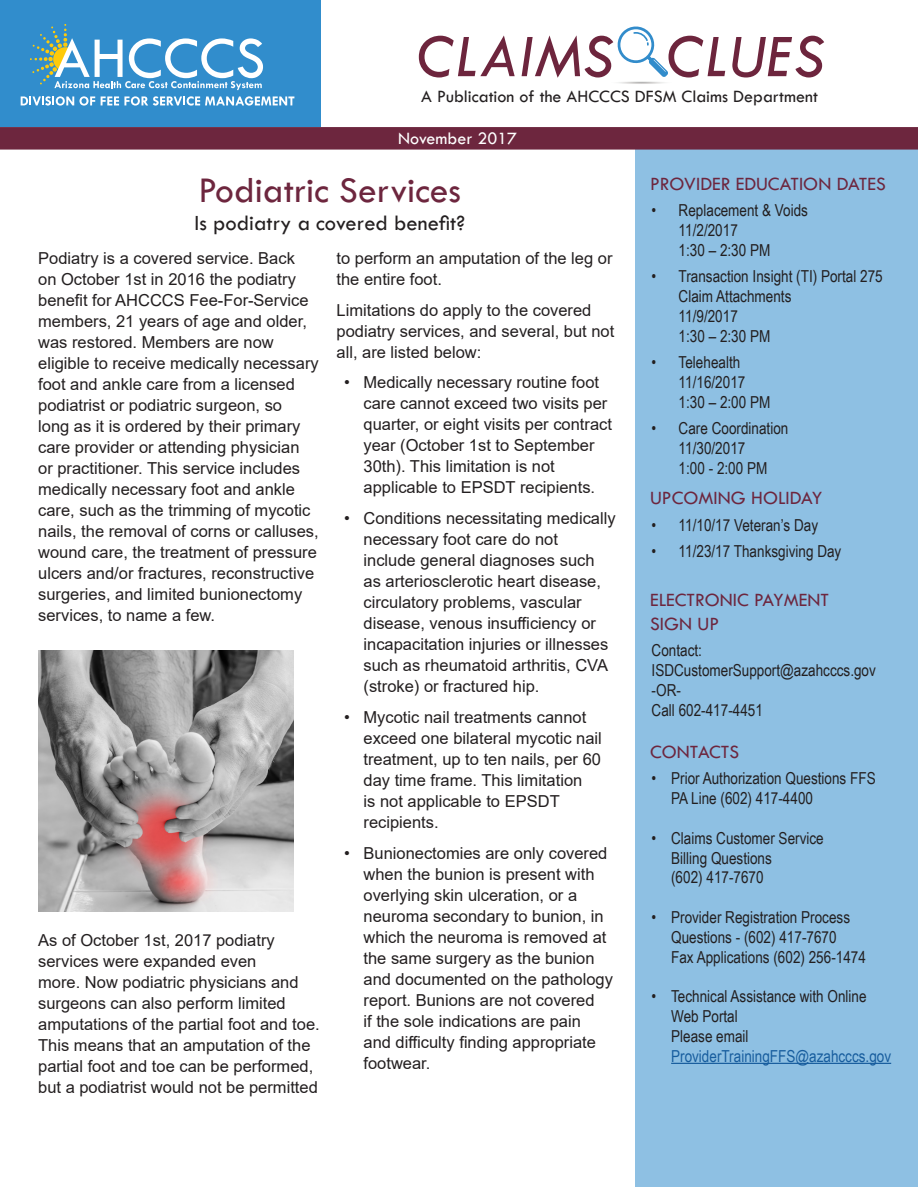
<style>
.page{position:relative;width:918px;height:1188px;background:#fff}
.page>*{position:absolute;margin:0;border:0;box-sizing:border-box;transform-origin:0 0}
.t1{font:italic 63px "Tw Cen";color:#6d253d}
.Main_red_headline{font:37.5px "Tw Cen";color:#6d263e}
.subhead{font:22.5px "Tw Cen";color:#231f20}
.sidebar_header{font:19.5px/23.4px "Tw Cen";color:#6d263e}
.t2{font:18px "Tw Cen";color:#231f20}
.t3{font:18px "Tw Cen";color:#fff}
.bullets_with_checks{font:16.5px/21px "Arial";color:#231f20}
.t4{font:16.5px/19.8px "Arial Narrow";color:#231f20}
.t5{font:16.5px "Arial Narrow";color:#175d9e}
</style>
<div class="page">
<div style="left:635px;top:145px;width:283px;height:1042px;background:#8ec0e3"></div>
<div style="left:1px;top:1px;width:320px;height:126px;background:#318dcc"></div>
<svg style="left:617px;top:26px;width:51px;height:58px"></svg>
<svg style="left:30px;top:24px;width:233px;height:66px"></svg>
<svg style="left:21px;top:96px;width:74px;height:10px"></svg>
<svg style="left:101px;top:96px;width:193px;height:10px"></svg>
<div style="left:0;top:127px;width:918px;height:23px;background:#6d263e"></div>
<hr style="left:671px;top:1063px;width:220px;height:1px;background:#175d9e">
<img style="left:38px;top:650px;width:255px;height:262px">
<p class="t1" style="left:417px;top:18px;width:410px">CLAIMS CLUES</p>
<p class="t2" style="left:421px;top:86px;width:398px">A Publication of the AHCCCS DFSM Claims Department</p>
<p class="t3" style="left:398px;top:127px;width:121px">November 2017</p>
<p class="sidebar_header" style="left:650px;top:172px;width:237px">PROVIDER EDUCATION DATES</p>
<p class="t4" style="left:679px;top:200px;width:131px;text-indent:-27px">• Replacement &amp; Voids<br>11/2/2017<br>1:30 – 2:30 PM</p>
<p class="t4" style="left:679px;top:266px;width:206px;text-indent:-27px">• Transaction Insight (TI) Portal 275<br>Claim Attachments<br>11/9/2017<br>1:30 – 2:30 PM</p>
<p class="t4" style="left:679px;top:352px;width:93px;text-indent:-27px">• Telehealth<br>11/16/2017<br>1:30 – 2:00 PM</p>
<p class="t4" style="left:679px;top:418px;width:111px;text-indent:-27px">• Care Coordination<br>11/30/2017<br>1:00 - 2:00 PM</p>
<p class="sidebar_header" style="left:650px;top:486px;width:174px">UPCOMING HOLIDAY</p>
<p class="t4" style="left:652px;top:514px;width:168px">• 11/10/17 Veteran’s Day</p>
<p class="t4" style="left:652px;top:541px;width:191px">• 11/23/17 Thanksgiving Day</p>
<p class="sidebar_header" style="left:650px;top:588px;width:180px">ELECTRONIC PAYMENT<br>SIGN UP</p>
<p class="t4" style="left:652px;top:640px;width:52px">Contact:</p>
<p class="t4" style="left:652px;top:660px;width:226px">ISDCustomerSupport@azahcccs.gov</p>
<p class="t4" style="left:652px;top:679px;width:31px">-OR-</p>
<p class="t4" style="left:652px;top:699px;width:113px">Call 602-417-4451</p>
<p class="sidebar_header" style="left:650px;top:740px;width:91px">CONTACTS</p>
<p class="t4" style="left:671px;top:768px;width:206px;text-indent:-20px">• Prior Authorization Questions FFS<br>PA Line (602) 417-4400</p>
<p class="t4" style="left:671px;top:827px;width:154px;text-indent:-20px">• Claims Customer Service<br>Billing Questions<br>(602) 417-7670</p>
<p class="t4" style="left:671px;top:907px;width:196px;text-indent:-20px">• Provider Registration Process<br>Questions - (602) 417-7670<br>Fax Applications (602) 256-1474</p>
<p class="t4" style="left:671px;top:986px;width:197px;text-indent:-20px">• Technical Assistance with Online<br>Web Portal<br>Please email</p>
<p class="t5" style="left:671px;top:1044px;width:222px">ProviderTrainingFFS@azahcccs.gov</p>
<p class="Main_red_headline" style="left:198px;top:167px;width:264px">Podiatric Services</p>
<p class="subhead" style="left:195px;top:209px;width:272px">Is podiatry a covered benefit?</p>
<p class="bullets_with_checks" style="left:38px;top:248px;width:282px">Podiatry is a covered service. Back<br>on October 1st in 2016 the podiatry benefit for AHCCCS Fee-For-Service members, 21 years of age and older, was restored. Members are now eligible to receive medically necessary foot and ankle care from a licensed podiatrist or podiatric surgeon, so<br>long as it is ordered by their primary care provider or attending physician<br>or practitioner. This service includes medically necessary foot and ankle care, such as the trimming of mycotic nails, the removal of corns or calluses, wound care, the treatment of pressure ulcers and/or fractures, reconstructive surgeries, and limited bunionectomy services, to name a few.</p>
<p class="bullets_with_checks" style="left:337px;top:248px;width:278px">to perform an amputation of the leg or the entire foot.</p>
<p class="bullets_with_checks" style="left:337px;top:299px;width:279px">Limitations do apply to the covered podiatry services, and several, but not all, are listed below:</p>
<p class="bullets_with_checks" style="left:364px;top:372px;width:250px;text-indent:-20px">• Medically necessary routine foot care cannot exceed two visits per quarter, or eight visits per contract year (October 1st to September 30th). This limitation is not applicable to EPSDT recipients.</p>
<p class="bullets_with_checks" style="left:364px;top:508px;width:254px;text-indent:-20px">• Conditions necessitating medically necessary foot care do not<br>include general diagnoses such as arteriosclerotic heart disease, circulatory problems, vascular disease, venous insufficiency or incapacitation injuries or illnesses such as rheumatoid arthritis, CVA (stroke) or fractured hip.</p>
<p class="bullets_with_checks" style="left:364px;top:706px;width:240px;text-indent:-20px">• Mycotic nail treatments cannot exceed one bilateral mycotic nail treatment, up to ten nails, per 60 day time frame. This limitation<br>is not applicable to EPSDT recipients.</p>
<p class="bullets_with_checks" style="left:364px;top:842px;width:251px;text-indent:-20px">• Bunionectomies are only covered when the bunion is present with overlying skin ulceration, or a neuroma secondary to bunion, in which the neuroma is removed at the same surgery as the bunion and documented on the pathology report. Bunions are not covered<br>if the sole indications are pain<br>and difficulty finding appropriate footwear.</p>
<p class="bullets_with_checks" style="left:38px;top:929px;width:283px">As of October 1st, 2017 podiatry services were expanded even<br>more. Now podiatric physicians and surgeons can also perform limited amputations of the partial foot and toe.<br>This means that an amputation of the partial foot and toe can be performed, but a podiatrist would not be permitted</p>
</div>
